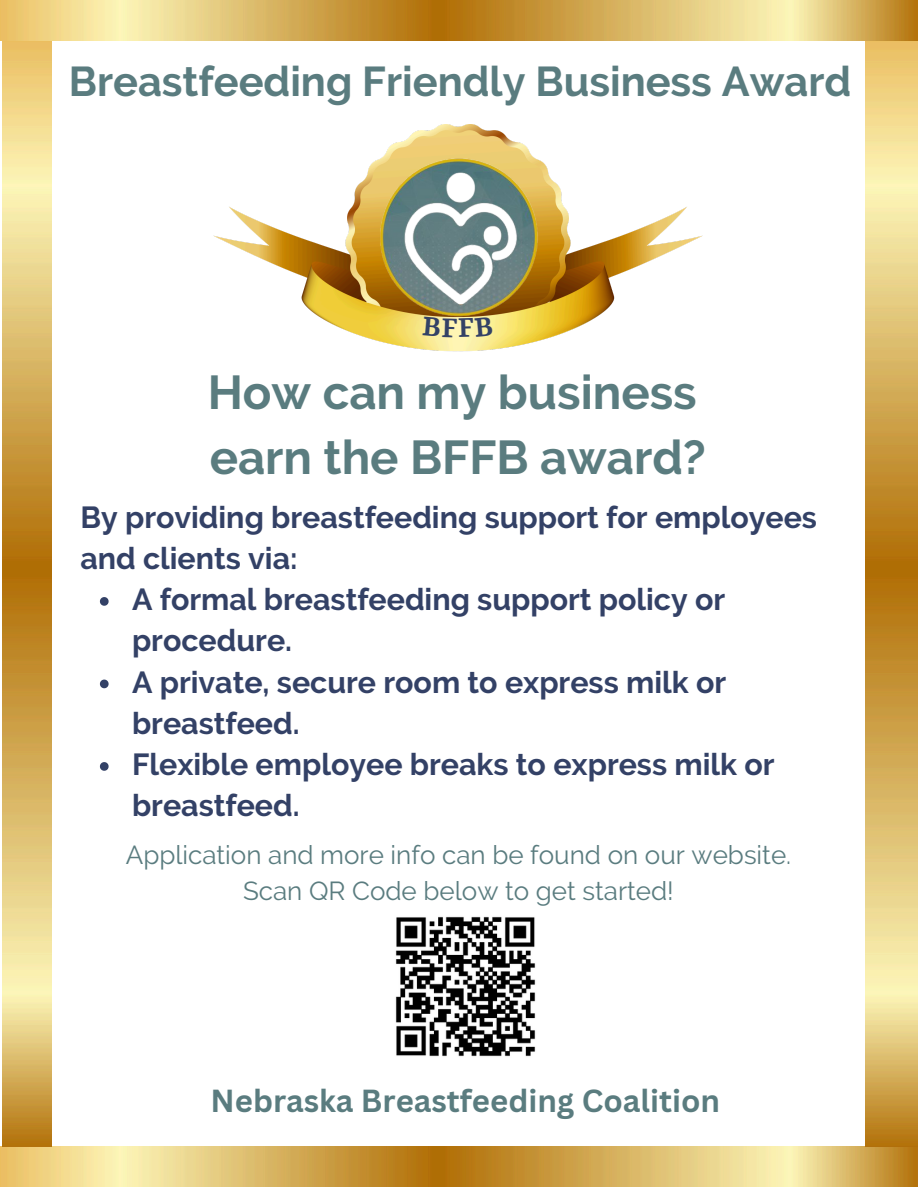
<style>
.page{position:relative;width:918px;height:1188px;background:#fff}
.page>*{position:absolute;margin:0;border:0;box-sizing:border-box;transform-origin:0 0}
.t1{font:700 47.4px/65.1px "Raleway";color:#5a7c7f}
.t2{font:700 41.7px "Raleway";color:#5a7c7f}
.t3{font:700 31.2px "Canva Sans";color:#5a7c7f}
.t4{font:700 30.3px/41.4px "Raleway";color:#334166}
.t5{font:26.1px "Raleway";color:#5a7c7f}
</style>
<div class="page">
<img style="left:214px;top:124px;width:488px;height:227px">
<img style="left:378px;top:156px;width:162px;height:162px">
<svg style="left:100px;top:597px;width:9px;height:9px"></svg>
<svg style="left:100px;top:680px;width:9px;height:8px"></svg>
<svg style="left:100px;top:762px;width:9px;height:9px"></svg>
<img style="left:395px;top:916px;width:141px;height:141px">
<img style="left:1px;top:0;width:917px;height:40px">
<img style="left:0;top:1146px;width:918px;height:41px">
<img style="left:2px;top:41px;width:50px;height:1105px">
<img style="left:866px;top:41px;width:52px;height:1105px">
<svg style="left:423px;top:316px;width:70px;height:21px"></svg>
<h2 class="t2" style="left:69px;top:57px;width:784px">Breastfeeding Friendly Business Award</h2>
<p class="t1" style="left:208px;top:359px;width:500px">How can my business earn the BFFB award?</p>
<p class="t4" style="left:80px;top:496px;width:738px">By providing breastfeeding support for employees and clients via:</p>
<h2 class="t4" style="left:132px;top:579px;width:595px">A formal breastfeeding support policy or procedure.</h2>
<p class="t4" style="left:132px;top:661px;width:596px">A private, secure room to express milk or breastfeed.</p>
<p class="t4" style="left:132px;top:744px;width:644px">Flexible employee breaks to express milk or breastfeed.</p>
<p class="t5" style="left:126px;top:840px;width:667px">Application and more info can be found on our website.</p>
<h3 class="t5" style="left:243px;top:876px;width:432px">Scan QR Code below to get started!</h3>
<p class="t3" style="left:211px;top:1079px;width:511px">Nebraska Breastfeeding Coalition</p>
</div>
